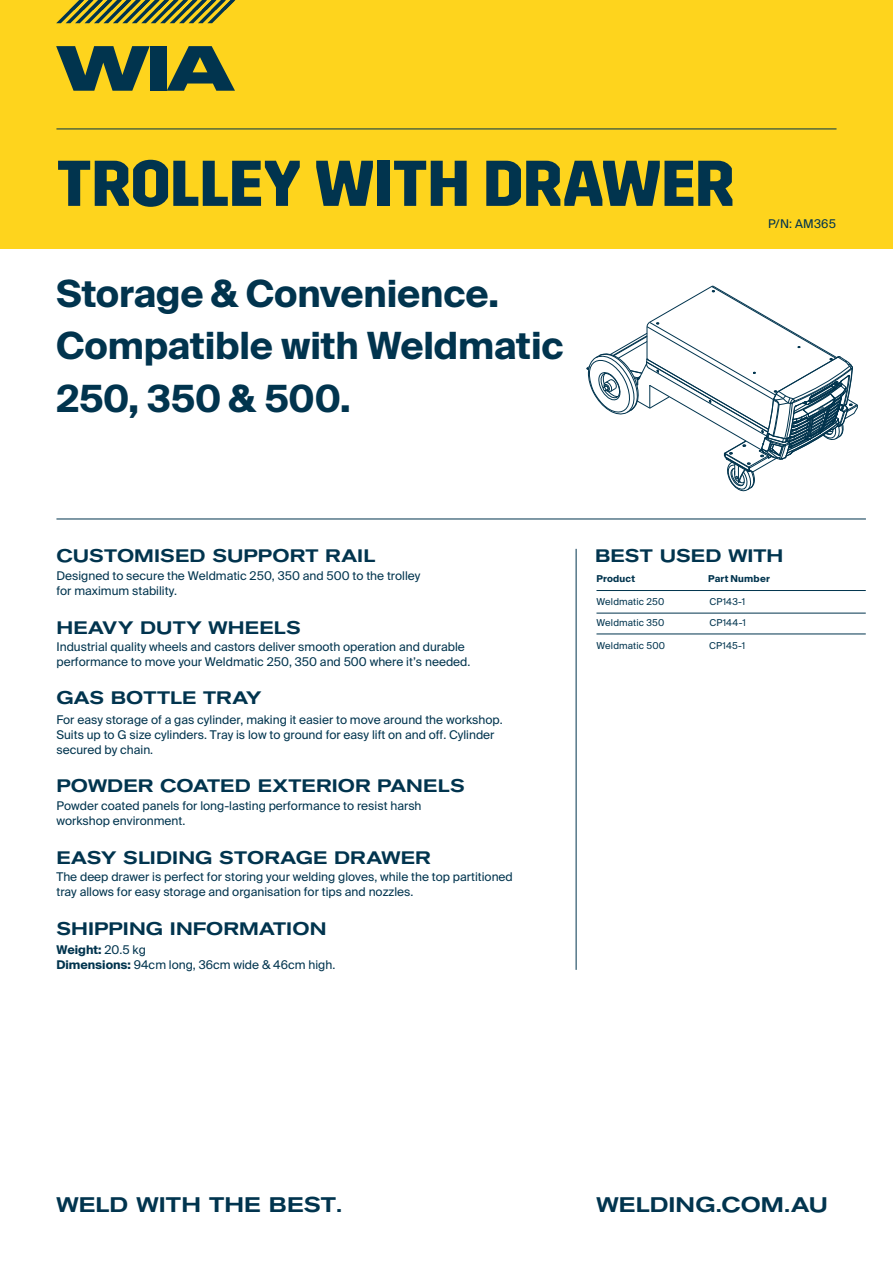
<style>
.page{position:relative;width:893px;height:1263px;background:#fff}
.page>*{position:absolute;margin:0;border:0;box-sizing:border-box;transform-origin:0 0}
.t1{font:700 64.5px "Trim";letter-spacing:-.005em;color:#01344e}
.t2{font:700 37.5px/52.5px "Suisse Intl";letter-spacing:-.005em;color:#01344e}
.t3{font:500 expanded 21px "Akzidenz Grotesk BE";letter-spacing:.005em;color:#01344e}
.t4{font:500 expanded 18px "Akzidenz Grotesk BE";letter-spacing:.005em;color:#01344e}
.t5{font:12px/15px "Suisse Intl";color:#01344e}
.t6{font:9.45px "Suisse Intl";letter-spacing:.015em;color:#01344e}
.t7{font:700 9.45px "Suisse Intl";letter-spacing:.02em;color:#01344e}
.s1{font-weight:700}
</style>
<div class="page">
<div style="left:0;top:0;width:893px;height:249px;background:#fed41d"></div>
<hr style="left:56px;top:129px;width:780px;height:1px;background:#01344e">
<hr style="left:576px;top:549px;width:1px;height:421px;background:#01344e">
<hr style="left:56px;top:519px;width:810px;height:1px;background:#01344e">
<hr style="left:596px;top:590px;width:270px;height:1px;background:#01344e">
<hr style="left:596px;top:613px;width:270px;height:1px;background:#01344e">
<hr style="left:596px;top:634px;width:270px;height:1px;background:#01344e">
<svg style="left:56px;top:46px;width:94px;height:45px"></svg>
<div style="left:150px;top:46px;width:17px;height:45px;background:#01344e"></div>
<svg style="left:167px;top:46px;width:68px;height:45px"></svg>
<svg style="left:56px;top:0;width:179px;height:23px"></svg>
<svg style="left:586px;top:285px;width:272px;height:207px"></svg>
<h1 class="t1" style="left:56px;top:147px;width:680px">TROLLEY WITH DRAWER</h1>
<h2 class="t2" style="left:56px;top:267px;width:509px">Storage &amp; Convenience.<br>Compatible with Weldmatic<br>250, 350 &amp; 500.</h2>
<p class="t5" style="left:768px;top:216px;width:70px">P/N: AM365</p>
<h3 class="t4" style="left:56px;top:545px;width:320px">CUSTOMISED SUPPORT RAIL</h3>
<p class="t5" style="left:56px;top:568px;width:366px">Designed to secure the Weldmatic 250, 350 and 500 to the trolley for maximum stability.</p>
<h3 class="t4" style="left:56px;top:616px;width:246px">HEAVY DUTY WHEELS</h3>
<p class="t5" style="left:56px;top:639px;width:415px">Industrial quality wheels and castors deliver smooth operation and durable performance to move your Weldmatic 250, 350 and 500 where it’s needed.</p>
<h3 class="t4" style="left:56px;top:687px;width:207px">GAS BOTTLE TRAY</h3>
<p class="t5" style="left:56px;top:712px;width:448px">For easy storage of a gas cylinder, making it easier to move around the workshop.<br>Suits up to G size cylinders. Tray is low to ground for easy lift on and off. Cylinder secured by chain.</p>
<h3 class="t4" style="left:56px;top:775px;width:410px">POWDER COATED EXTERIOR PANELS</h3>
<p class="t5" style="left:56px;top:798px;width:367px">Powder coated panels for long-lasting performance to resist harsh workshop environment.</p>
<h3 class="t4" style="left:56px;top:846px;width:376px">EASY SLIDING STORAGE DRAWER</h3>
<p class="t5" style="left:56px;top:869px;width:458px">The deep drawer is perfect for storing your welding gloves, while the top partitioned tray allows for easy storage and organisation for tips and nozzles.</p>
<h3 class="t4" style="left:56px;top:917px;width:272px">SHIPPING INFORMATION</h3>
<p class="t5" style="left:56px;top:943px;width:280px"><span class="s1">Weight:</span> 20.5 kg<br><span class="s1">Dimensions:</span> 94cm long, 36cm wide &amp; 46cm high.</p>
<h3 class="t4" style="left:595px;top:545px;width:190px">BEST USED WITH</h3>
<p class="t7" style="left:596px;top:573px;width:40px">Product</p>
<p class="t7" style="left:708px;top:573px;width:63px">Part Number</p>
<p class="t6" style="left:596px;top:596px;width:69px">Weldmatic 250</p>
<p class="t6" style="left:709px;top:596px;width:37px">CP143-1</p>
<p class="t6" style="left:596px;top:640px;width:70px">Weldmatic 500</p>
<p class="t6" style="left:709px;top:640px;width:38px">CP145-1</p>
<p class="t6" style="left:596px;top:617px;width:69px">Weldmatic 350</p>
<p class="t6" style="left:709px;top:617px;width:38px">CP144-1</p>
<h3 class="t3" style="left:56px;top:1192px;width:287px">WELD WITH THE BEST.</h3>
<h3 class="t3" style="left:596px;top:1192px;width:233px">WELDING.COM.AU</h3>
</div>
